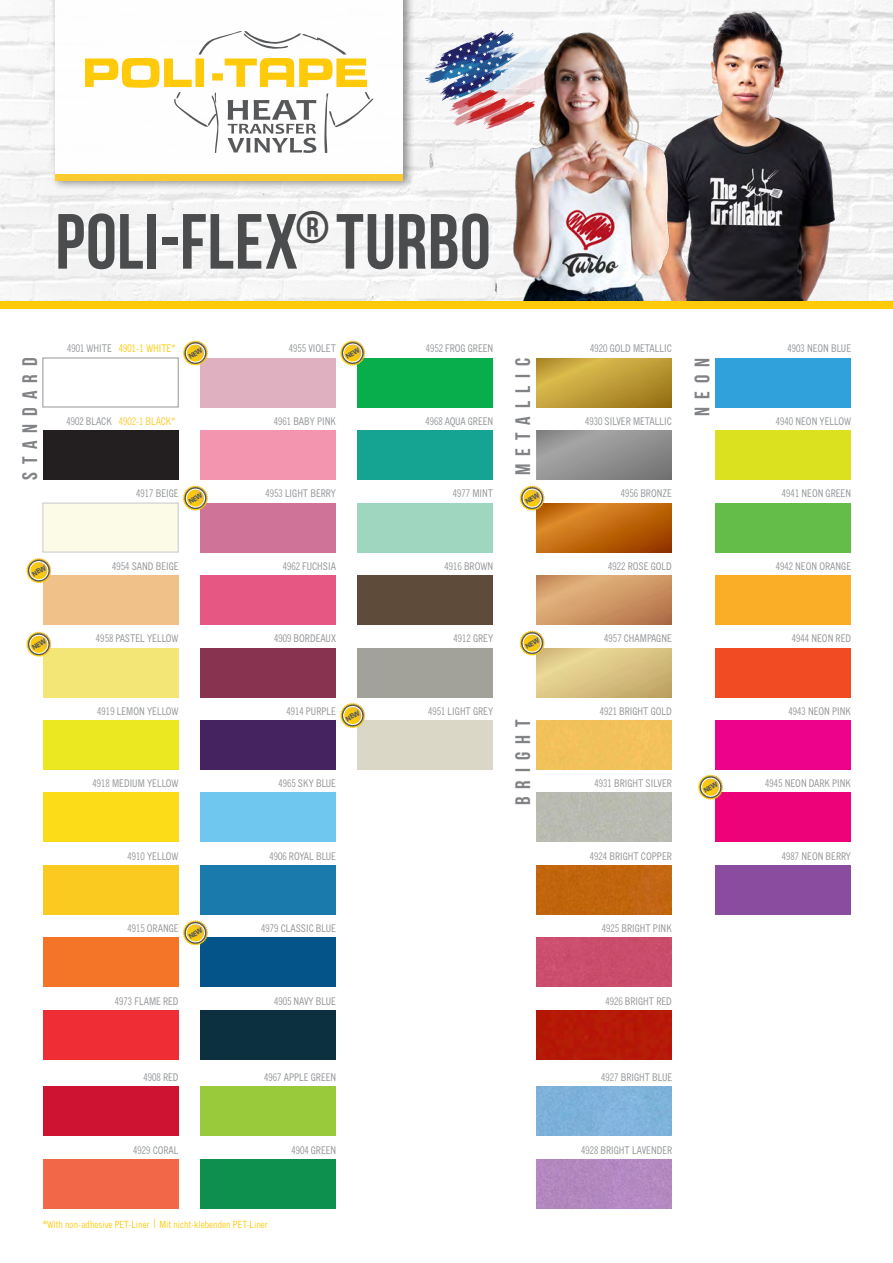
<style>
.page{position:relative;width:893px;height:1263px;background:#fff}
.page>*{position:absolute;margin:0;border:0;box-sizing:border-box;transform-origin:0 0}
.t1{font:700 78px "Bebas Neue";letter-spacing:.01em;color:#4b4c4d}
.t2{font:700 21px "Bebas Neue";letter-spacing:.38em;color:#808285}
.t3{font:condensed 10.35px "News Gothic MT Pro";color:#939598}
.t4{font:condensed 10.35px "News Gothic MT Pro";letter-spacing:-.005em;color:#fecb2f}
.t5{font:condensed 10.35px "News Gothic MT Pro";color:#feca0a}
.t6{font:condensed 9.75px "News Gothic MT Pro";letter-spacing:.01em;color:#feca0a}
.s1{color:#939598}
.s2{font-weight:700}
</style>
<div class="page">
<div style="left:200px;top:648px;width:136px;height:49px;background:#883350"></div>
<div style="left:43px;top:648px;width:135px;height:49px;background:#f4e577"></div>
<div style="left:358px;top:648px;width:135px;height:49px;background:#a2a29a"></div>
<div style="left:43px;top:865px;width:135px;height:49px;background:#faca21"></div>
<div style="left:43px;top:1010px;width:135px;height:49px;background:#ee2d34"></div>
<div style="left:200px;top:1010px;width:136px;height:49px;background:#0d3041"></div>
<div style="left:536px;top:1010px;width:135px;height:49px;background:#b61807"></div>
<div style="left:43px;top:1159px;width:135px;height:49px;background:#f26747"></div>
<div style="left:201px;top:1159px;width:135px;height:49px;background:#0d8f4e"></div>
<div style="left:536px;top:1159px;width:136px;height:49px;background:#b388c1"></div>
<div style="left:200px;top:865px;width:136px;height:49px;background:#1a7aac"></div>
<div style="left:43px;top:430px;width:135px;height:49px;background:#231f20"></div>
<div style="left:200px;top:430px;width:136px;height:49px;background:#f495b0"></div>
<div style="left:358px;top:430px;width:135px;height:49px;background:#16a492"></div>
<div style="left:358px;top:358px;width:135px;height:49px;background:#08ae4c"></div>
<div style="left:200px;top:358px;width:136px;height:49px;background:#dfb0c0"></div>
<div style="left:43px;top:358px;width:136px;height:49px;border:1px solid #939598"></div>
<div style="left:200px;top:575px;width:136px;height:49px;background:#e65883"></div>
<div style="left:43px;top:575px;width:135px;height:49px;background:#f0c189"></div>
<div style="left:358px;top:575px;width:135px;height:49px;background:#5f4b39"></div>
<div style="left:43px;top:793px;width:135px;height:49px;background:#fcdc18"></div>
<div style="left:43px;top:938px;width:135px;height:49px;background:#f47527"></div>
<div style="left:200px;top:938px;width:136px;height:49px;background:#045389"></div>
<div style="left:536px;top:938px;width:135px;height:49px;background:#cb4d6c"></div>
<div style="left:43px;top:1087px;width:135px;height:49px;background:#cd1331"></div>
<div style="left:201px;top:1087px;width:135px;height:49px;background:#99ca3b"></div>
<div style="left:536px;top:1087px;width:136px;height:49px;background:#7fb2db"></div>
<div style="left:200px;top:793px;width:136px;height:49px;background:#6fc6ef"></div>
<div style="left:358px;top:720px;width:135px;height:49px;background:#dad7c6"></div>
<div style="left:200px;top:720px;width:136px;height:49px;background:#452361"></div>
<div style="left:43px;top:720px;width:135px;height:49px;background:#ebe822"></div>
<div style="left:200px;top:503px;width:136px;height:49px;background:#cf7399"></div>
<div style="left:43px;top:503px;width:136px;height:49px;background:#fbfbe7;border:1px solid #c7c8ca"></div>
<div style="left:358px;top:503px;width:135px;height:49px;background:#9fd6bf"></div>
<img style="left:536px;top:648px;width:135px;height:49px">
<div style="left:715px;top:648px;width:136px;height:49px;background:#f04b22"></div>
<img style="left:536px;top:865px;width:135px;height:49px">
<div style="left:715px;top:865px;width:136px;height:49px;background:#894c9e"></div>
<img style="left:536px;top:358px;width:135px;height:49px">
<img style="left:536px;top:575px;width:135px;height:49px">
<div style="left:715px;top:575px;width:136px;height:49px;background:#faad26"></div>
<div style="left:536px;top:793px;width:135px;height:49px;background:#b9bbb1"></div>
<div style="left:715px;top:793px;width:136px;height:49px;background:#ed0279"></div>
<div style="left:536px;top:720px;width:135px;height:49px;background:#f1c25b"></div>
<div style="left:715px;top:720px;width:136px;height:49px;background:#ed028c"></div>
<img style="left:536px;top:503px;width:135px;height:49px">
<div style="left:715px;top:430px;width:136px;height:49px;background:#dbe11e"></div>
<div style="left:715px;top:358px;width:136px;height:49px;background:#30a1da"></div>
<div style="left:715px;top:503px;width:136px;height:49px;background:#64bc49"></div>
<img style="left:0;top:0;width:893px;height:302px">
<svg style="left:425px;top:30px;width:43px;height:99px"></svg>
<img style="left:615px;top:0;width:262px;height:302px">
<img style="left:468px;top:24px;width:226px;height:278px">
<div style="left:0;top:302px;width:893px;height:7px;background:#feca0a"></div>
<div style="left:51px;top:0;width:364px;height:191px;background:#231f20;opacity:.5"></div>
<div style="left:55px;top:0;width:348px;height:179px;background:#fff"></div>
<div style="left:55px;top:174px;width:348px;height:6px;background:#fecb2f"></div>
<svg style="left:85px;top:31px;width:288px;height:122px"></svg>
<svg style="left:519px;top:485px;width:26px;height:26px"></svg>
<svg style="left:519px;top:630px;width:26px;height:26px"></svg>
<svg style="left:26px;top:558px;width:26px;height:25px"></svg>
<svg style="left:698px;top:774px;width:25px;height:26px"></svg>
<svg style="left:183px;top:340px;width:25px;height:26px"></svg>
<svg style="left:183px;top:485px;width:25px;height:26px"></svg>
<svg style="left:183px;top:920px;width:25px;height:26px"></svg>
<svg style="left:26px;top:631px;width:26px;height:26px"></svg>
<svg style="left:340px;top:340px;width:25px;height:26px"></svg>
<svg style="left:340px;top:703px;width:25px;height:25px"></svg>
<h1 class="t1" style="left:55px;top:199px;width:437px">POLI-FLEX<sup>®</sup> TURBO</h1>
<p class="t5" style="left:67px;top:342px;width:110px"><span class="s1">4901 WHITE</span> 4901-1 WHITE*</p>
<p class="t3" style="left:289px;top:342px;width:49px">4955 VIOLET</p>
<p class="t3" style="left:426px;top:342px;width:69px">4952 FROG GREEN</p>
<p class="t3" style="left:590px;top:342px;width:83px">4920 GOLD METALLIC</p>
<p class="t3" style="left:787px;top:342px;width:65px">4903 NEON BLUE</p>
<h2 class="t2" style="left:18px;top:480px;width:124px;rotate:-90deg">STANDARD</h2>
<h2 class="t2" style="left:511px;top:475px;width:119px;rotate:-90deg">METALLIC</h2>
<p class="t4" style="left:66px;top:415px;width:111px"><span class="s1">4902 BLACK</span> 4902-1 BLACK*</p>
<p class="t3" style="left:274px;top:415px;width:64px">4961 BABY PINK</p>
<p class="t3" style="left:425px;top:415px;width:69px">4968 AQUA GREEN</p>
<p class="t3" style="left:585px;top:415px;width:88px">4930 SILVER METALLIC</p>
<h2 class="t2" style="left:691px;top:416px;width:59px;rotate:-90deg">NEON</h2>
<p class="t3" style="left:776px;top:415px;width:77px">4940 NEON YELLOW</p>
<p class="t3" style="left:136px;top:487px;width:44px">4917 BEIGE</p>
<p class="t3" style="left:453px;top:487px;width:42px">4977 MINT</p>
<p class="t3" style="left:265px;top:487px;width:72px">4953 LIGHT BERRY</p>
<p class="t3" style="left:621px;top:487px;width:53px">4956 BRONZE</p>
<p class="t3" style="left:782px;top:487px;width:71px">4941 NEON GREEN</p>
<p class="t3" style="left:112px;top:560px;width:68px">4954 SAND BEIGE</p>
<p class="t3" style="left:444px;top:560px;width:50px">4916 BROWN</p>
<p class="t3" style="left:283px;top:560px;width:55px">4962 FUCHSIA</p>
<p class="t3" style="left:608px;top:560px;width:65px">4922 ROSE GOLD</p>
<p class="t3" style="left:776px;top:560px;width:77px">4942 NEON ORANGE</p>
<p class="t3" style="left:96px;top:632px;width:84px">4958 PASTEL YELLOW</p>
<p class="t3" style="left:274px;top:632px;width:63px">4909 BORDEAUX</p>
<p class="t3" style="left:454px;top:632px;width:41px">4912 GREY</p>
<p class="t3" style="left:604px;top:632px;width:69px">4957 CHAMPAGNE</p>
<p class="t3" style="left:792px;top:632px;width:61px">4944 NEON RED</p>
<p class="t3" style="left:97px;top:705px;width:83px">4919 LEMON YELLOW</p>
<p class="t3" style="left:286px;top:705px;width:51px">4914 PURPLE</p>
<p class="t3" style="left:428px;top:705px;width:67px">4951 LIGHT GREY</p>
<p class="t3" style="left:600px;top:705px;width:74px">4921 BRIGHT GOLD</p>
<p class="t3" style="left:788px;top:705px;width:64px">4943 NEON PINK</p>
<p class="t3" style="left:93px;top:777px;width:87px">4918 MEDIUM YELLOW</p>
<p class="t3" style="left:278px;top:777px;width:59px">4965 SKY BLUE</p>
<h2 class="t2" style="left:511px;top:805px;width:87px;rotate:-90deg">BRIGHT</h2>
<p class="t3" style="left:595px;top:777px;width:79px">4931 BRIGHT SILVER</p>
<p class="t3" style="left:765px;top:777px;width:87px">4945 NEON DARK PINK</p>
<p class="t3" style="left:128px;top:850px;width:53px">4910 YELLOW</p>
<p class="t3" style="left:269px;top:850px;width:68px">4906 ROYAL BLUE</p>
<p class="t3" style="left:590px;top:850px;width:83px">4924 BRIGHT COPPER</p>
<p class="t3" style="left:782px;top:850px;width:71px">4987 NEON BERRY</p>
<p class="t3" style="left:127px;top:922px;width:53px">4915 ORANGE</p>
<p class="t3" style="left:261px;top:922px;width:76px">4979 CLASSIC BLUE</p>
<p class="t3" style="left:602px;top:922px;width:71px">4925 BRIGHT PINK</p>
<p class="t3" style="left:115px;top:995px;width:65px">4973 FLAME RED</p>
<p class="t3" style="left:274px;top:995px;width:63px">4905 NAVY BLUE</p>
<p class="t3" style="left:605px;top:995px;width:68px">4926 BRIGHT RED</p>
<p class="t3" style="left:144px;top:1071px;width:37px">4908 RED</p>
<p class="t3" style="left:264px;top:1071px;width:74px">4967 APPLE GREEN</p>
<p class="t3" style="left:601px;top:1071px;width:72px">4927 BRIGHT BLUE</p>
<p class="t3" style="left:133px;top:1144px;width:47px">4929 CORAL</p>
<p class="t3" style="left:291px;top:1144px;width:46px">4904 GREEN</p>
<p class="t3" style="left:581px;top:1144px;width:93px">4928 BRIGHT LAVENDER</p>
<p class="t6" style="left:43px;top:1218px;width:227px"><span class="s2">*</span>With non-adhesive PET-Liner | Mit nicht-klebenden PET-Liner</p>
</div>
